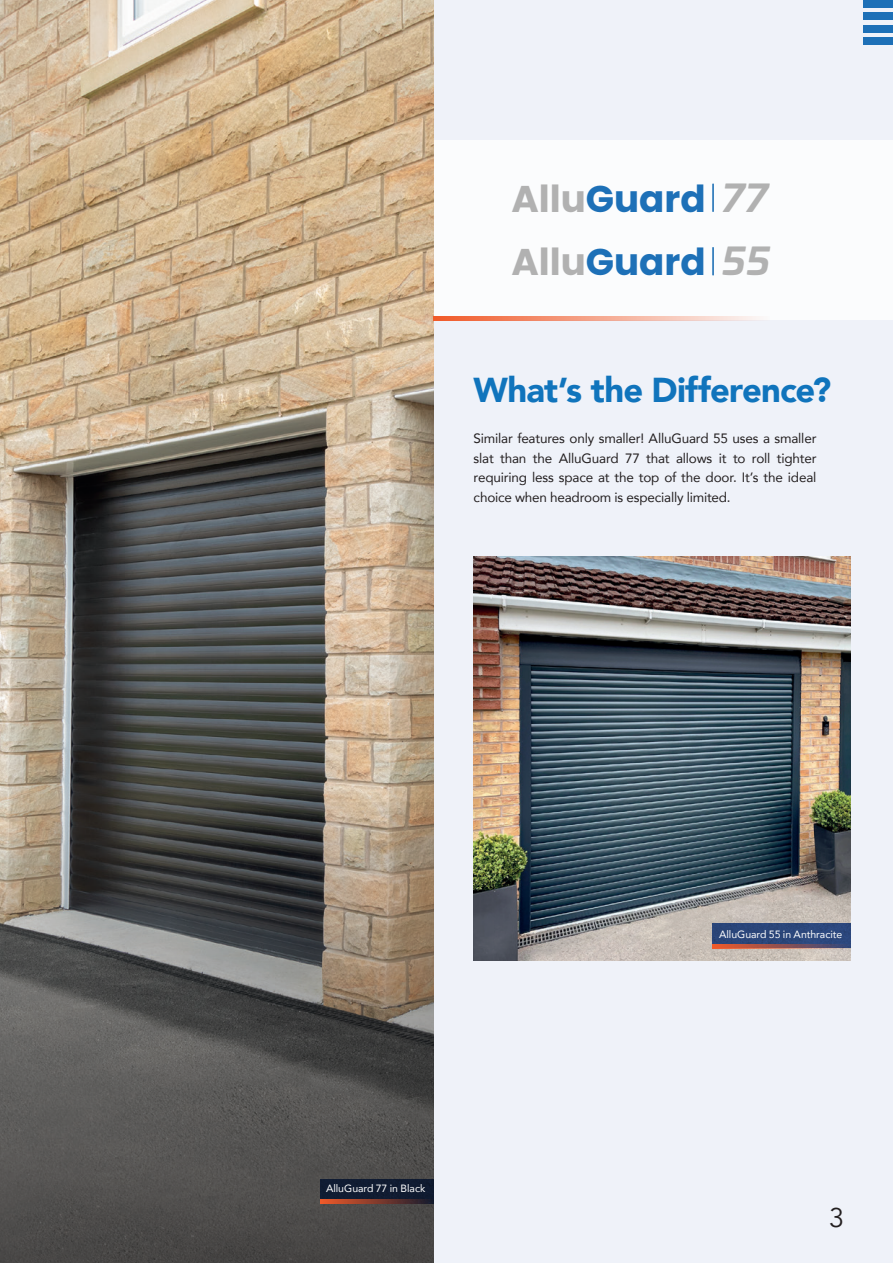
<style>
.page{position:relative;width:893px;height:1263px;background:#fff}
.page>*{position:absolute;margin:0;border:0;box-sizing:border-box;transform-origin:0 0}
.t1{font:700 37.2px "Poppins";color:#1d70b7}
.t2{font:900 34.5px "Avenir";letter-spacing:-.02em;color:#1074bc}
.t3{font:27px "Avenir";color:#231f20}
.t4{font:13.5px/19.5px "Avenir";letter-spacing:-.015em;color:#231f20;text-align:justify}
.t5{font:10.5px "Avenir";letter-spacing:-.005em;color:#fff}
.s1{color:#b1b1b1}
.s2{font-family:"Univia Pro";font-style:italic;font-size:36.9px;color:#b1b1b1}
</style>
<div class="page">
<div style="left:416px;top:0;width:477px;height:1263px;background:#ebeff8"></div>
<div style="left:434px;top:140px;width:459px;height:180px;background:#fff"></div>
<div style="left:863px;top:0;width:30px;height:8px;background:#1d70b7"></div>
<div style="left:863px;top:12px;width:30px;height:8px;background:#1d70b7"></div>
<div style="left:863px;top:25px;width:30px;height:8px;background:#1d70b7"></div>
<div style="left:863px;top:37px;width:30px;height:8px;background:#1d70b7"></div>
<img style="left:0;top:0;width:434px;height:802px">
<hr style="left:712px;top:184px;width:2px;height:28px;background:#1d70b7">
<hr style="left:712px;top:247px;width:2px;height:28px;background:#1d70b7">
<svg style="left:434px;top:316px;width:326px;height:4px"></svg>
<svg style="left:0;top:802px;width:434px;height:461px;background:#5e5b56"></svg>
<img style="left:474px;top:557px;width:377px;height:403px">
<div style="left:712px;top:924px;width:139px;height:24px;background:#2b467b"></div>
<svg style="left:712px;top:944px;width:133px;height:4px"></svg>
<div style="left:320px;top:1179px;width:114px;height:24px;background:#101c32"></div>
<svg style="left:320px;top:1199px;width:110px;height:4px"></svg>
<p class="t1" style="left:511px;top:177px;width:258px"><span class="s1">Allu</span>Guard <span class="s2">77</span></p>
<p class="t1" style="left:511px;top:240px;width:260px"><span class="s1">Allu</span>Guard <span class="s2">55</span></p>
<p class="t2" style="left:474px;top:360px;width:359px">What’s the Difference?</p>
<p class="t4" style="left:474px;top:428px;width:344px">Similar features only smaller! AlluGuard 55 uses a smaller slat than the AlluGuard 77 that allows it to roll tighter requiring less space at the top of the door. It’s the ideal choice when headroom is especially limited.</p>
<p class="t5" style="left:326px;top:1180px;width:101px">AlluGuard 77 in Black</p>
<p class="t5" style="left:719px;top:926px;width:125px">AlluGuard 55 in Anthracite</p>
<h3 class="t3" style="left:829px;top:1201px;width:17px">3</h3>
</div>
